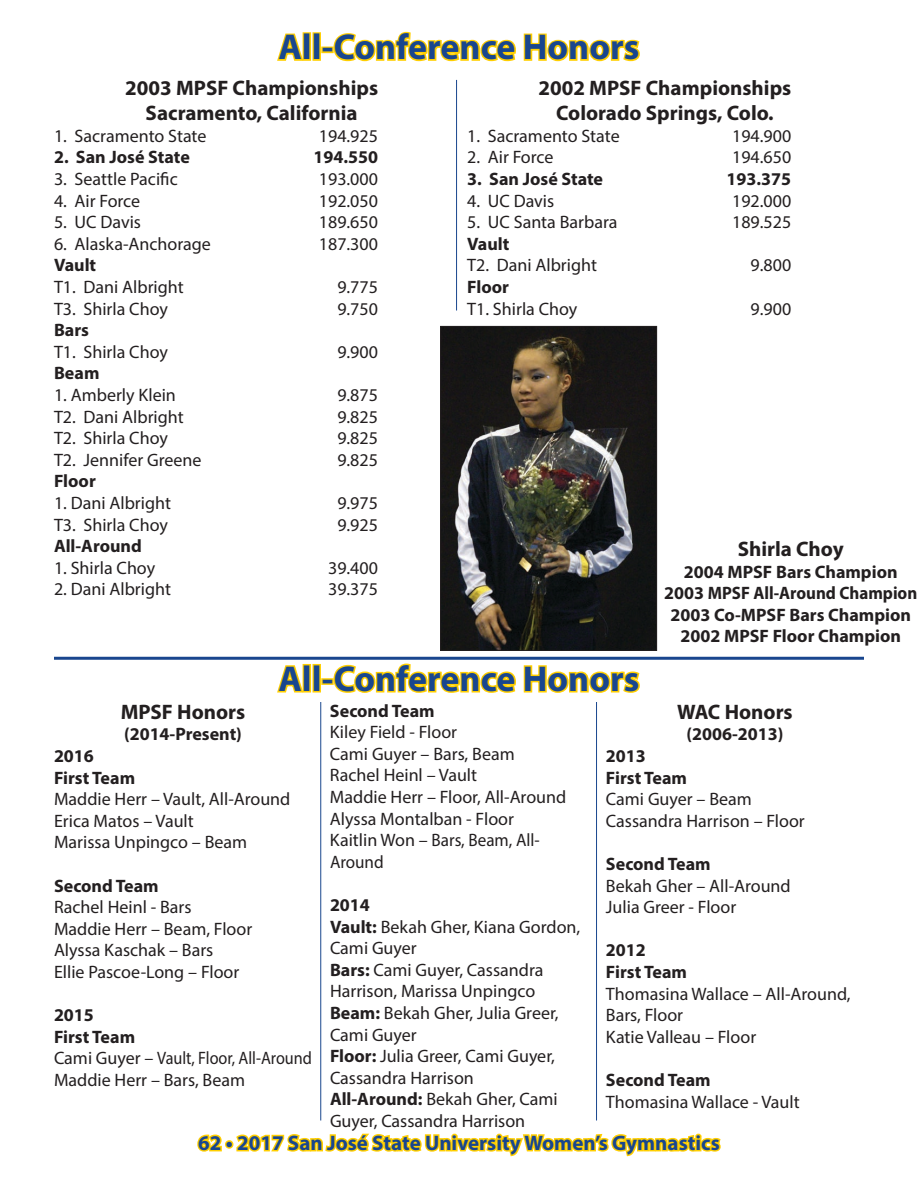
<style>
.page{position:relative;width:918px;height:1188px;background:#fff}
.page>*{position:absolute;margin:0;border:0;box-sizing:border-box;transform-origin:0 0}
.t1{font:700 36px "Myriad Pro";color:#19468e}
.t2{font:700 21px/25.2px "Myriad Pro";color:#231f20;text-align:center}
.t3{font:700 21px "Myriad Pro";color:#19468e}
.t4{font:18px/21.6px "Myriad Pro";color:#231f20}
.t5{font:700 18px/21.6px "Myriad Pro";color:#231f20}
.s1{font-weight:700}
</style>
<div class="page">
<svg style="left:197px;top:1134px;width:25px;height:18px"></svg>
<div style="left:225px;top:1140px;width:8px;height:9px;border:3px solid #ffcf00;border-radius:50%"></div>
<svg style="left:236px;top:1081px;width:485px;height:76px"></svg>
<svg style="left:277px;top:32px;width:26px;height:29px"></svg>
<div style="left:303px;top:32px;width:8px;height:29px;border:3px solid #ffcf00"></div>
<div style="left:312px;top:32px;width:9px;height:29px;border:3px solid #ffcf00"></div>
<div style="left:321px;top:47px;width:13px;height:6px;border:3px solid #ffcf00"></div>
<svg style="left:332px;top:31px;width:308px;height:31px"></svg>
<svg style="left:275px;top:656px;width:30px;height:37px"></svg>
<div style="left:303px;top:664px;width:8px;height:29px;border:3px solid #ffcf00"></div>
<div style="left:312px;top:664px;width:9px;height:29px;border:3px solid #ffcf00"></div>
<div style="left:321px;top:678px;width:13px;height:7px;border:3px solid #ffcf00"></div>
<svg style="left:332px;top:663px;width:308px;height:30px"></svg>
<img style="left:442px;top:328px;width:213px;height:321px">
<div style="left:440px;top:326px;width:217px;height:325px;border:1px solid #231f20"></div>
<hr style="left:54px;top:657px;width:810px;height:3px;background:#19468e">
<hr style="left:320px;top:702px;width:1px;height:418px;background:#19468e">
<hr style="left:596px;top:702px;width:1px;height:418px;background:#19468e">
<hr style="left:456px;top:80px;width:1px;height:231px;background:#19468e">
<h1 class="t1" style="left:278px;top:24px;width:363px">All-Conference Honors</h1>
<p class="t2" style="left:125px;top:75px;width:254px">2003 MPSF Championships<br>Sacramento, California</p>
<p class="t4" style="left:54px;top:125px;width:154px">1. Sacramento State</p>
<p class="t4" style="left:319px;top:125px;width:61px">194.925</p>
<p class="t5" style="left:54px;top:146px;width:137px">2. San José State</p>
<p class="t5" style="left:313px;top:146px;width:66px">194.550</p>
<p class="t4" style="left:54px;top:168px;width:125px">3. Seattle Pacific</p>
<p class="t4" style="left:319px;top:168px;width:61px">193.000</p>
<p class="t4" style="left:54px;top:189px;width:88px">4. Air Force</p>
<p class="t4" style="left:319px;top:189px;width:61px">192.050</p>
<p class="t4" style="left:54px;top:211px;width:89px">5. UC Davis</p>
<p class="t4" style="left:319px;top:211px;width:61px">189.650</p>
<p class="t4" style="left:54px;top:233px;width:158px">6. Alaska-Anchorage</p>
<p class="t4" style="left:319px;top:233px;width:61px">187.300</p>
<p class="t5" style="left:54px;top:254px;width:44px">Vault</p>
<p class="t4" style="left:54px;top:276px;width:131px">T1. Dani Albright</p>
<p class="t4" style="left:337px;top:276px;width:42px">9.775</p>
<p class="t4" style="left:54px;top:297px;width:115px">T3. Shirla Choy</p>
<p class="t4" style="left:337px;top:297px;width:42px">9.750</p>
<p class="t5" style="left:54px;top:319px;width:37px">Bars</p>
<p class="t4" style="left:54px;top:341px;width:115px">T1. Shirla Choy</p>
<p class="t4" style="left:337px;top:341px;width:42px">9.900</p>
<p class="t5" style="left:54px;top:362px;width:47px">Beam</p>
<p class="t4" style="left:54px;top:384px;width:123px">1. Amberly Klein</p>
<p class="t4" style="left:337px;top:384px;width:42px">9.875</p>
<p class="t4" style="left:54px;top:405px;width:131px">T2. Dani Albright</p>
<p class="t4" style="left:337px;top:405px;width:42px">9.825</p>
<p class="t4" style="left:54px;top:427px;width:115px">T2. Shirla Choy</p>
<p class="t4" style="left:337px;top:427px;width:42px">9.825</p>
<p class="t4" style="left:54px;top:449px;width:149px">T2. Jennifer Greene</p>
<p class="t4" style="left:337px;top:449px;width:42px">9.825</p>
<p class="t5" style="left:54px;top:470px;width:43px">Floor</p>
<p class="t4" style="left:54px;top:492px;width:119px">1. Dani Albright</p>
<p class="t4" style="left:337px;top:492px;width:42px">9.975</p>
<p class="t4" style="left:54px;top:513px;width:115px">T3. Shirla Choy</p>
<p class="t4" style="left:337px;top:513px;width:42px">9.925</p>
<p class="t5" style="left:54px;top:535px;width:89px">All-Around</p>
<p class="t4" style="left:54px;top:557px;width:103px">1. Shirla Choy</p>
<p class="t4" style="left:328px;top:557px;width:51px">39.400</p>
<p class="t4" style="left:54px;top:578px;width:119px">2. Dani Albright</p>
<p class="t4" style="left:328px;top:578px;width:51px">39.375</p>
<p class="t2" style="left:538px;top:75px;width:254px">2002 MPSF Championships<br>Colorado Springs, Colo.</p>
<p class="t4" style="left:467px;top:125px;width:154px">1. Sacramento State</p>
<p class="t4" style="left:732px;top:125px;width:61px">194.900</p>
<p class="t4" style="left:467px;top:146px;width:88px">2. Air Force</p>
<p class="t4" style="left:732px;top:146px;width:61px">194.650</p>
<p class="t5" style="left:467px;top:167px;width:137px">3. San José State</p>
<p class="t5" style="left:727px;top:167px;width:66px">193.375</p>
<p class="t4" style="left:467px;top:189px;width:89px">4. UC Davis</p>
<p class="t4" style="left:732px;top:189px;width:61px">192.000</p>
<p class="t4" style="left:467px;top:211px;width:152px">5. UC Santa Barbara</p>
<p class="t4" style="left:732px;top:211px;width:61px">189.525</p>
<p class="t5" style="left:467px;top:232px;width:44px">Vault</p>
<p class="t4" style="left:467px;top:254px;width:131px">T2. Dani Albright</p>
<p class="t4" style="left:751px;top:254px;width:42px">9.800</p>
<p class="t5" style="left:467px;top:275px;width:43px">Floor</p>
<p class="t4" style="left:467px;top:297px;width:112px">T1. Shirla Choy</p>
<p class="t4" style="left:751px;top:297px;width:42px">9.900</p>
<p class="t2" style="left:738px;top:536px;width:107px">Shirla Choy</p>
<p class="t5" style="left:664px;top:560px;width:255px;text-align:center">2004 MPSF Bars Champion<br>2003 MPSF All-Around Champion<br>2003 Co-MPSF Bars Champion<br>2002 MPSF Floor Champion</p>
<h1 class="t1" style="left:278px;top:655px;width:363px">All-Conference Honors</h1>
<p class="t2" style="left:121px;top:699px;width:126px">MPSF Honors</p>
<p class="t5" style="left:124px;top:723px;width:119px">(2014-Present)</p>
<p class="t5" style="left:54px;top:745px;width:83px">2016<br>First Team</p>
<p class="t4" style="left:54px;top:788px;width:238px">Maddie Herr – Vault, All-Around<br>Erica Matos – Vault<br>Marissa Unpingco – Beam</p>
<p class="t5" style="left:54px;top:874px;width:106px">Second Team</p>
<p class="t4" style="left:54px;top:896px;width:200px">Rachel Heinl - Bars<br>Maddie Herr – Beam, Floor<br>Alyssa Kaschak – Bars<br>Ellie Pascoe-Long – Floor</p>
<p class="t5" style="left:54px;top:1004px;width:83px">2015<br>First Team</p>
<p class="t4" style="left:54px;top:1047px;width:260px">Cami Guyer – Vault, Floor, All-Around<br>Maddie Herr – Bars, Beam</p>
<p class="t5" style="left:330px;top:699px;width:106px">Second Team</p>
<p class="t4" style="left:330px;top:721px;width:238px">Kiley Field - Floor<br>Cami Guyer – Bars, Beam<br>Rachel Heinl – Vault<br>Maddie Herr – Floor, All-Around<br>Alyssa Montalban - Floor<br>Kaitlin Won – Bars, Beam, All-<br>Around</p>
<p class="t4" style="left:330px;top:894px;width:252px"><span class="s1">2014<br>Vault:</span> Bekah Gher, Kiana Gordon,<br>Cami Guyer<br><span class="s1">Bars:</span> Cami Guyer, Cassandra<br>Harrison, Marissa Unpingco<br><span class="s1">Beam:</span> Bekah Gher, Julia Greer,<br>Cami Guyer<br><span class="s1">Floor:</span> Julia Greer, Cami Guyer,<br>Cassandra Harrison<br><span class="s1">All-Around:</span> Bekah Gher, Cami<br>Guyer, Cassandra Harrison</p>
<p class="t2" style="left:677px;top:699px;width:117px">WAC Honors</p>
<p class="t5" style="left:686px;top:723px;width:99px">(2006-2013)</p>
<p class="t5" style="left:606px;top:745px;width:83px">2013<br>First Team</p>
<p class="t4" style="left:606px;top:788px;width:200px">Cami Guyer – Beam<br>Cassandra Harrison – Floor</p>
<p class="t5" style="left:606px;top:853px;width:106px">Second Team</p>
<p class="t4" style="left:606px;top:875px;width:186px">Bekah Gher – All-Around<br>Julia Greer - Floor</p>
<p class="t5" style="left:606px;top:939px;width:83px">2012<br>First Team</p>
<p class="t4" style="left:606px;top:983px;width:246px">Thomasina Wallace – All-Around,<br>Bars, Floor<br>Katie Valleau – Floor</p>
<p class="t5" style="left:606px;top:1069px;width:106px">Second Team</p>
<p class="t4" style="left:606px;top:1091px;width:195px">Thomasina Wallace - Vault</p>
<p class="t3" style="left:198px;top:1129px;width:523px">62 • 2017 San José State University Women’s Gymnastics</p>
</div>
